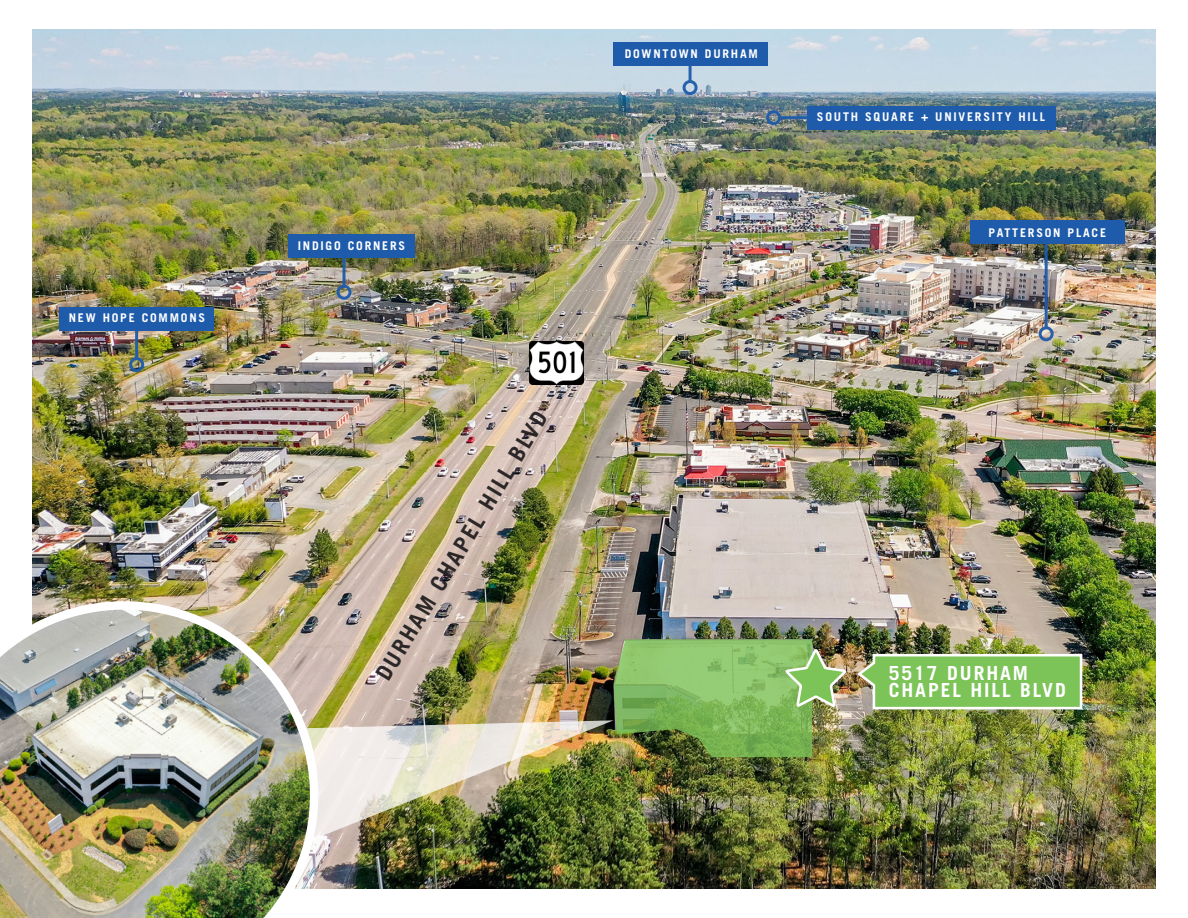
<style>
.page{position:relative;width:1188px;height:918px;background:#fff}
.page>*{position:absolute;margin:0;border:0;box-sizing:border-box;transform-origin:0 0}
.t1{font:700 22.5px "Trade Gothic LT Pro";color:#231f20}
.t2{font:700 19.5px/17px "Trade Gothic LT Pro";letter-spacing:.1em;color:#fff}
.t3{font:700 12px "Trade Gothic LT Pro";letter-spacing:.15em;color:#fff}
</style>
<div class="page">
<img style="left:32px;top:29px;width:1124px;height:860px">
<svg style="left:855px;top:653px;width:229px;height:58px"></svg>
<img style="left:614px;top:639px;width:234px;height:118px">
<hr style="left:343px;top:258px;width:3px;height:28px;background:#1e5baa">
<div style="left:337px;top:285px;width:15px;height:15px;border:3px solid #1e5baa;border-radius:50%"></div>
<div style="left:288px;top:234px;width:127px;height:24px;background:#1e5baa"></div>
<hr style="left:135px;top:330px;width:3px;height:29px;background:#1e5baa">
<div style="left:129px;top:357px;width:15px;height:15px;border:3px solid #1e5baa;border-radius:50%"></div>
<div style="left:59px;top:307px;width:155px;height:23px;background:#1e5baa"></div>
<div style="left:614px;top:42px;width:154px;height:24px;background:#1e5baa"></div>
<hr style="left:689px;top:66px;width:3px;height:16px;background:#1e5baa">
<div style="left:683px;top:80px;width:15px;height:15px;border:3px solid #1e5baa;border-radius:50%"></div>
<div style="left:970px;top:220px;width:154px;height:23px;background:#1e5baa"></div>
<hr style="left:1045px;top:243px;width:3px;height:85px;background:#1e5baa">
<div style="left:1039px;top:326px;width:15px;height:15px;border:3px solid #1e5baa;border-radius:50%"></div>
<hr style="left:780px;top:116px;width:28px;height:3px;background:#1e5baa">
<div style="left:766px;top:110px;width:15px;height:15px;border:3px solid #1e5baa;border-radius:50%"></div>
<div style="left:808px;top:106px;width:248px;height:24px;background:#1e5baa"></div>
<img style="left:529px;top:341px;width:54px;height:43px">
<img style="left:318px;top:720px;width:296px;height:136px">
<img style="left:0;top:601px;width:318px;height:317px">
<p class="t3" style="left:69px;top:311px;width:138px">NEW HOPE COMMONS</p>
<p class="t3" style="left:298px;top:238px;width:109px">INDIGO CORNERS</p>
<h1 class="t1" style="left:370px;top:671px;width:311px;rotate:-59deg">DURHAM CHAPEL HILL BLVD</h1>
<p class="t3" style="left:625px;top:46px;width:135px">DOWNTOWN DURHAM</p>
<p class="t3" style="left:817px;top:110px;width:230px">SOUTH SQUARE + UNIVERSITY HILL</p>
<p class="t3" style="left:989px;top:225px;width:119px">PATTERSON PLACE</p>
<p class="t2" style="left:889px;top:664px;width:179px">5517 DURHAM<br>CHAPEL HILL BLVD</p>
</div>
